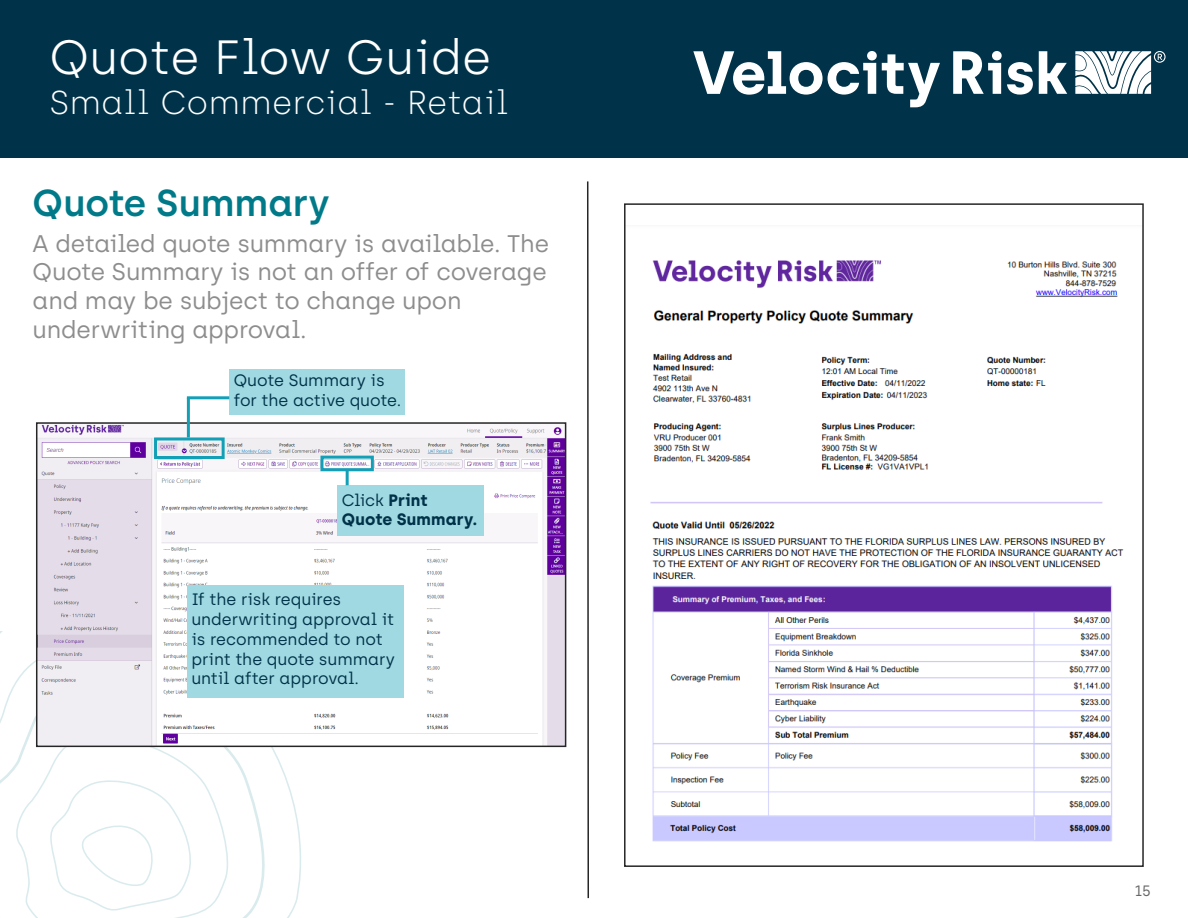
<style>
.page{position:relative;width:1188px;height:918px;background:#fff}
.page>*{position:absolute;margin:0;border:0;box-sizing:border-box;transform-origin:0 0}
.t1{font:300 48px "Archia";color:#fff}
.t2{font:600 37.5px "Archia";color:#007a89}
.t3{font:100 33px "Archia";color:#fff}
.t4{font:24px/28.8px "Archia";letter-spacing:-.01em;color:#8d8d8d}
.t5{font:16.5px/19.8px "Archia";letter-spacing:-.005em;color:#003349}
.t6{font:700 16.5px/19.8px "Archia";letter-spacing:.015em;color:#003349}
.t7{font:15px "Archia";color:#676767}
.s1{font-weight:400}
</style>
<div class="page">
<svg style="left:9px;top:660px;width:356px;height:258px"></svg>
<div style="left:0;top:0;width:1188px;height:158px;background:#003349"></div>
<svg style="left:693px;top:51px;width:374px;height:56px"></svg>
<svg style="left:1075px;top:51px;width:91px;height:43px"></svg>
<img style="left:39px;top:425px;width:524px;height:319px">
<div style="left:36px;top:422px;width:530px;height:325px;border:2px solid #262626"></div>
<img style="left:650px;top:260px;width:474px;height:582px">
<div style="left:624px;top:203px;width:520px;height:664px;border:2px solid #262626"></div>
<svg style="left:587px;top:181px;width:2px;height:718px"></svg>
<div style="left:154px;top:437px;width:71px;height:22px;border:3px solid #13a0b7"></div>
<div style="left:229px;top:369px;width:176px;height:45px;background:#a1d9e2"></div>
<hr style="left:187px;top:398px;width:3px;height:39px;background:#13a0b7">
<div style="left:320px;top:456px;width:54px;height:15px;border:3px solid #13a0b7"></div>
<div style="left:338px;top:485px;width:146px;height:51px;background:#a1d9e2"></div>
<hr style="left:346px;top:471px;width:3px;height:14px;background:#13a0b7">
<hr style="left:187px;top:396px;width:42px;height:3px;background:#13a0b7">
<div style="left:187px;top:585px;width:216px;height:113px;background:#a1d9e2"></div>
<h1 class="t1" style="left:50px;top:29px;width:443px">Quote Flow Guide</h1>
<h3 class="t3" style="left:50px;top:83px;width:461px">Small Commercial - Retail</h3>
<p class="t2" style="left:33px;top:180px;width:298px">Quote Summary</p>
<p class="t4" style="left:33px;top:229px;width:518px">A detailed quote summary is available. The Quote Summary is not an offer of coverage and may be subject to change upon underwriting approval.</p>
<p class="t5" style="left:234px;top:371px;width:169px">Quote Summary is for the active quote.</p>
<p class="t6" style="left:342px;top:490px;width:137px"><span class="s1">Click</span> Print<br>Quote Summary.</p>
<p class="t5" style="left:191px;top:589px;width:205px">If the risk requires underwriting approval it is recommended to not print the quote summary until after approval.</p>
<p class="t7" style="left:1134px;top:882px;width:18px">15</p>
</div>
